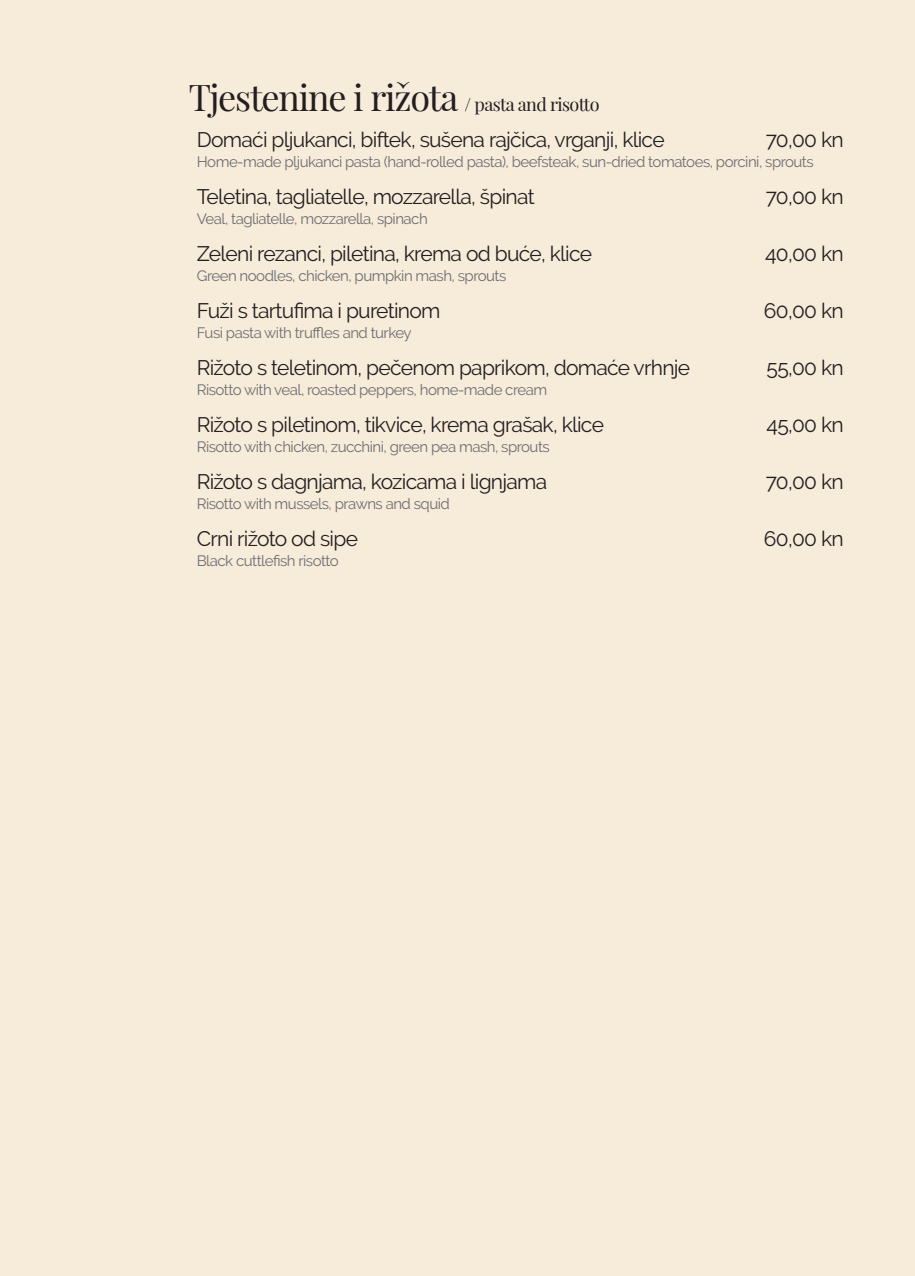
<style>
.page{position:relative;width:915px;height:1276px;background:#fff}
.page>*{position:absolute;margin:0;border:0;box-sizing:border-box;transform-origin:0 0}
.t1{font:36px "Playfair Display";letter-spacing:-.035em;color:#231f20}
.t2{font:21px "Raleway";letter-spacing:-.035em;color:#231f20}
.t3{font:15px "Raleway";letter-spacing:-.035em;color:#6d6e71}
.s1{font-size:18px}
</style>
<div class="page">
<div style="left:0;top:0;width:914px;height:1276px;background:#f7ebda"></div>
<h1 class="t1" style="left:189px;top:75px;width:412px">Tjestenine i rižota <span class="s1">/ pasta and risotto</span></h1>
<p class="t2" style="left:197px;top:127px;width:469px">Domaći pljukanci, biftek, sušena rajčica, vrganji, klice</p>
<p class="t2" style="left:765px;top:127px;width:79px">70,00 kn</p>
<p class="t2" style="left:197px;top:184px;width:339px">Teletina, tagliatelle, mozzarella, špinat</p>
<p class="t2" style="left:765px;top:184px;width:79px">70,00 kn</p>
<p class="t2" style="left:197px;top:241px;width:397px">Zeleni rezanci, piletina, krema od buće, klice</p>
<p class="t2" style="left:764px;top:241px;width:80px">40,00 kn</p>
<p class="t2" style="left:197px;top:298px;width:245px">Fuži s tartufima i puretinom</p>
<p class="t2" style="left:763px;top:298px;width:81px">60,00 kn</p>
<p class="t2" style="left:197px;top:355px;width:494px">Rižoto s teletinom, pečenom paprikom, domaće vrhnje</p>
<p class="t2" style="left:766px;top:355px;width:79px">55,00 kn</p>
<p class="t2" style="left:197px;top:412px;width:408px">Rižoto s piletinom, tikvice, krema grašak, klice</p>
<p class="t2" style="left:766px;top:412px;width:79px">45,00 kn</p>
<p class="t2" style="left:197px;top:469px;width:352px">Rižoto s dagnjama, kozicama i lignjama</p>
<p class="t2" style="left:765px;top:469px;width:79px">70,00 kn</p>
<p class="t2" style="left:197px;top:526px;width:163px">Crni rižoto od sipe</p>
<p class="t2" style="left:763px;top:526px;width:81px">60,00 kn</p>
<p class="t3" style="left:197px;top:153px;width:618px">Home-made pljukanci pasta (hand-rolled pasta), beefsteak, sun-dried tomatoes, porcini, sprouts</p>
<p class="t3" style="left:197px;top:210px;width:232px">Veal, tagliatelle, mozzarella, spinach</p>
<p class="t3" style="left:197px;top:267px;width:311px">Green noodles, chicken, pumpkin mash, sprouts</p>
<p class="t3" style="left:197px;top:324px;width:216px">Fusi pasta with truffles and turkey</p>
<p class="t3" style="left:197px;top:381px;width:352px">Risotto with veal, roasted peppers, home-made cream</p>
<p class="t3" style="left:197px;top:438px;width:354px">Risotto with chicken, zucchini, green pea mash, sprouts</p>
<p class="t3" style="left:197px;top:495px;width:254px">Risotto with mussels, prawns and squid</p>
<p class="t3" style="left:197px;top:552px;width:143px">Black cuttlefish risotto</p>
</div>
